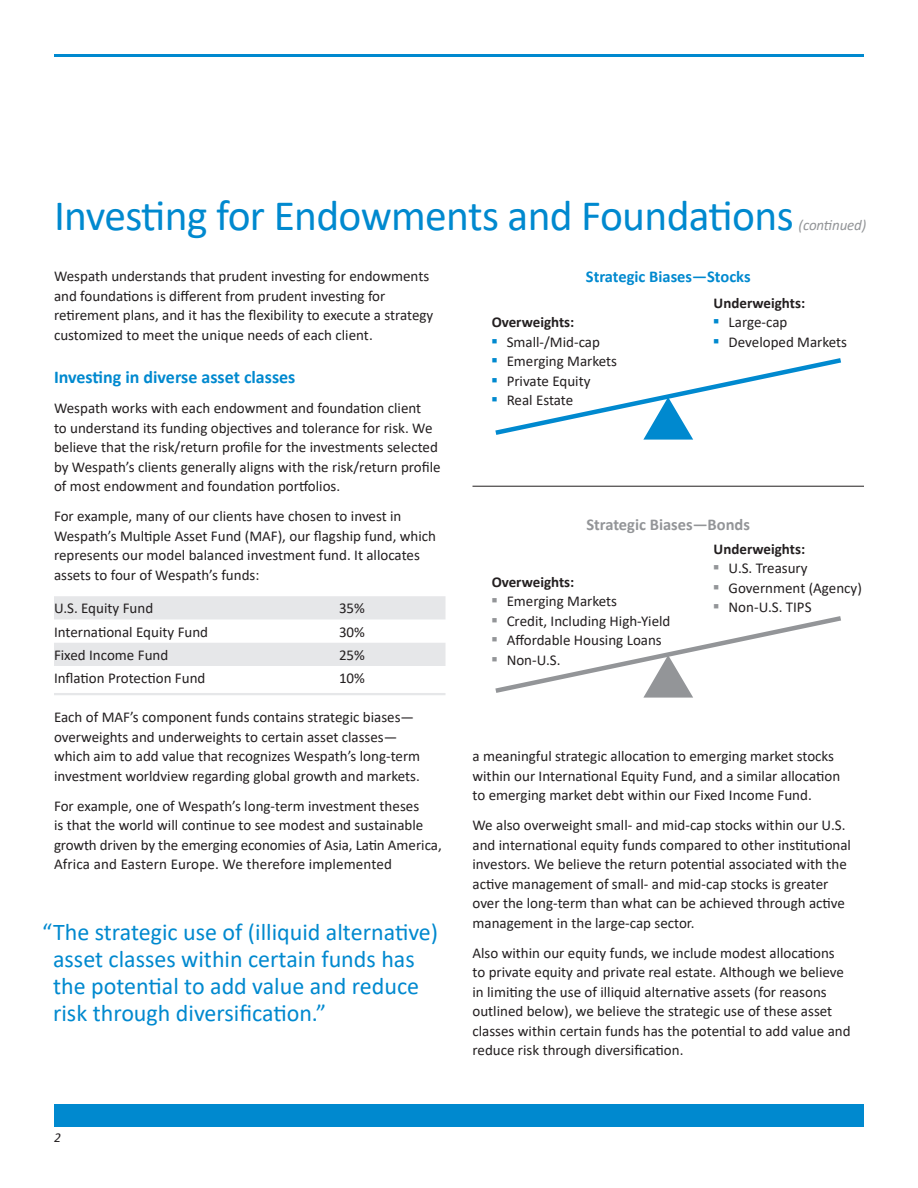
<style>
.page{position:relative;width:918px;height:1188px;background:#fff}
.page>*{position:absolute;margin:0;border:0;box-sizing:border-box;transform-origin:0 0}
.a-head_FL{font:43.5px "Calibri";letter-spacing:-.015em;color:#0089cf}
.pullquote{font:24px/27px "Calibri";color:#0089cf}
.B-head_FL_12_on_15_B{font:700 18px "Calibri";color:#0089cf}
.B-head_FL_12_on_15_B-2{font:700 16.5px "Calibri";color:#0089cf}
.B-head_FL_12_on_15_B-3{font:700 16.5px "Calibri";color:#939598}
.Body_Calibri_10_on_1{font:15px/19.5px "Calibri";color:#231f20}
.Body_bulleted{font:15px "Calibri";color:#231f20}
.Body_Calibri_10_on_1-2{font:700 15px "Calibri";color:#231f20}
.a-head_FL-2{font:italic 15px "Calibri";letter-spacing:-.01em;color:#939598}
.page_number___FR{font:italic 13.5px "Calibri";color:#231f20}
</style>
<div class="page">
<div style="left:54px;top:1104px;width:810px;height:22px;background:#0089cf"></div>
<hr style="left:54px;top:693px;width:392px;height:2px;background:#e6e7e9">
<svg style="left:54px;top:596px;width:392px;height:70px"></svg>
<hr style="left:54px;top:54px;width:810px;height:3px;background:#0089cf">
<svg style="left:495px;top:358px;width:346px;height:82px"></svg>
<svg style="left:495px;top:616px;width:346px;height:82px"></svg>
<hr style="left:472px;top:486px;width:392px;height:1px;background:#231f20">
<p class="a-head_FL" style="left:54px;top:185px;width:741px">Investing for Endowments and Foundations</p>
<p class="a-head_FL-2" style="left:799px;top:214px;width:69px">(continued)</p>
<p class="Body_Calibri_10_on_1" style="left:54px;top:266px;width:381px">Wespath understands that prudent investing for endowments and foundations is different from prudent investing for retirement plans, and it has the flexibility to execute a strategy customized to meet the unique needs of each client.</p>
<p class="B-head_FL_12_on_15_B" style="left:54px;top:365px;width:243px">Investing in diverse asset classes</p>
<p class="Body_Calibri_10_on_1" style="left:54px;top:398px;width:388px">Wespath works with each endowment and foundation client<br>to understand its funding objectives and tolerance for risk. We believe that the risk/return profile for the investments selected by Wespath’s clients generally aligns with the risk/return profile of most endowment and foundation portfolios.</p>
<p class="Body_Calibri_10_on_1" style="left:54px;top:506px;width:384px">For example, many of our clients have chosen to invest in Wespath’s Multiple Asset Fund (MAF), our flagship fund, which represents our model balanced investment fund. It allocates assets to four of Wespath’s funds:</p>
<p class="Body_bulleted" style="left:54px;top:598px;width:101px">U.S. Equity Fund</p>
<p class="Body_bulleted" style="left:339px;top:598px;width:27px">35%</p>
<p class="Body_bulleted" style="left:54px;top:621px;width:156px">International Equity Fund</p>
<p class="Body_bulleted" style="left:339px;top:621px;width:27px">30%</p>
<p class="Body_bulleted" style="left:54px;top:645px;width:116px">Fixed Income Fund</p>
<p class="Body_bulleted" style="left:339px;top:645px;width:27px">25%</p>
<p class="Body_bulleted" style="left:54px;top:668px;width:153px">Inflation Protection Fund</p>
<p class="Body_bulleted" style="left:339px;top:668px;width:27px">10%</p>
<p class="Body_Calibri_10_on_1" style="left:54px;top:707px;width:368px">Each of MAF’s component funds contains strategic biases— overweights and underweights to certain asset classes— which aim to add value that recognizes Wespath’s long-term investment worldview regarding global growth and markets.</p>
<p class="Body_Calibri_10_on_1" style="left:54px;top:796px;width:389px">For example, one of Wespath’s long-term investment theses<br>is that the world will continue to see modest and sustainable growth driven by the emerging economies of Asia, Latin America, Africa and Eastern Europe. We therefore implemented</p>
<p class="pullquote" style="left:53px;top:918px;width:387px;text-indent:-11px">“The strategic use of (illiquid alternative) asset classes within certain funds has the potential to add value and reduce risk through diversification.”</p>
<p class="page_number___FR" style="left:54px;top:1128px;width:8px">2</p>
<p class="B-head_FL_12_on_15_B-2" style="left:586px;top:265px;width:166px">Strategic Biases—Stocks</p>
<p class="Body_Calibri_10_on_1-2" style="left:492px;top:312px;width:84px">Overweights:</p>
<p class="Body_Calibri_10_on_1" style="left:492px;top:332px;width:110px"><sup>■</sup> Small-/Mid-cap</p>
<p class="Body_Calibri_10_on_1" style="left:492px;top:351px;width:127px"><sup>■</sup> Emerging Markets</p>
<p class="Body_Calibri_10_on_1" style="left:492px;top:371px;width:100px"><sup>■</sup> Private Equity</p>
<p class="Body_Calibri_10_on_1" style="left:492px;top:390px;width:83px"><sup>■</sup> Real Estate</p>
<p class="Body_Calibri_10_on_1-2" style="left:714px;top:292px;width:93px">Underweights:</p>
<p class="Body_Calibri_10_on_1" style="left:714px;top:312px;width:75px"><sup>■</sup> Large-cap</p>
<p class="Body_Calibri_10_on_1" style="left:714px;top:332px;width:135px"><sup>■</sup> Developed Markets</p>
<p class="B-head_FL_12_on_15_B-3" style="left:586px;top:512px;width:165px">Strategic Biases—Bonds</p>
<p class="Body_Calibri_10_on_1-2" style="left:492px;top:571px;width:84px">Overweights:</p>
<p class="Body_Calibri_10_on_1" style="left:492px;top:591px;width:127px"><sup>■</sup> Emerging Markets</p>
<p class="Body_Calibri_10_on_1" style="left:492px;top:611px;width:180px"><sup>■</sup> Credit, Including High-Yield</p>
<p class="Body_Calibri_10_on_1" style="left:492px;top:630px;width:172px"><sup>■</sup> Affordable Housing Loans</p>
<p class="Body_Calibri_10_on_1" style="left:492px;top:650px;width:70px"><sup>■</sup> Non-U.S.</p>
<p class="Body_Calibri_10_on_1-2" style="left:714px;top:538px;width:93px">Underweights:</p>
<p class="Body_Calibri_10_on_1" style="left:714px;top:558px;width:96px"><sup>■</sup> U.S. Treasury</p>
<p class="Body_Calibri_10_on_1" style="left:714px;top:578px;width:150px"><sup>■</sup> Government (Agency)</p>
<p class="Body_Calibri_10_on_1" style="left:714px;top:597px;width:99px"><sup>■</sup> Non-U.S. TIPS</p>
<p class="Body_Calibri_10_on_1" style="left:472px;top:746px;width:369px">a meaningful strategic allocation to emerging market stocks within our International Equity Fund, and a similar allocation to emerging market debt within our Fixed Income Fund.</p>
<p class="Body_Calibri_10_on_1" style="left:472px;top:815px;width:380px">We also overweight small- and mid-cap stocks within our U.S. and international equity funds compared to other institutional investors. We believe the return potential associated with the active management of small- and mid-cap stocks is greater over the long-term than what can be achieved through active management in the large-cap sector.</p>
<p class="Body_Calibri_10_on_1" style="left:472px;top:943px;width:380px">Also within our equity funds, we include modest allocations to private equity and private real estate. Although we believe in limiting the use of illiquid alternative assets (for reasons outlined below), we believe the strategic use of these asset classes within certain funds has the potential to add value and reduce risk through diversification.</p>
</div>
